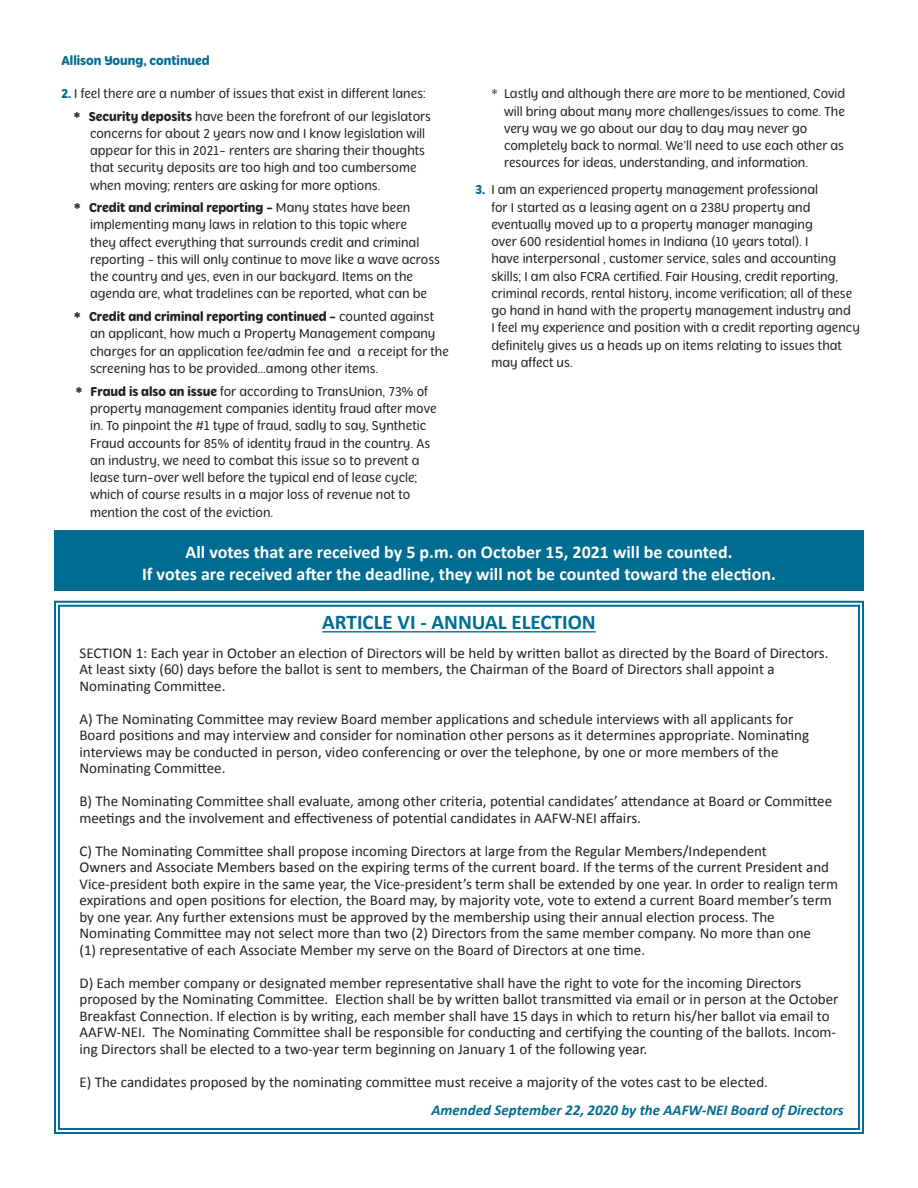
<style>
.page{position:relative;width:918px;height:1188px;background:#fff}
.page>*{position:absolute;margin:0;border:0;box-sizing:border-box;transform-origin:0 0}
.t1{font:700 21px "Calibri";color:#006c92}
.t2{font:700 18px "Calibri";color:#fff}
.t3{font:15px/16.5px "Calibri";color:#231f20}
.t4{font:italic 700 15px "Calibri";color:#006c92}
.t5{font:13.5px "Mithella";color:#231f20}
.t6{font:700 13.5px "Mithella";color:#231f20}
.t7{font:700 13.5px "Mithella";color:#006c92}
.s1{font-weight:700;color:#006c92}
.s2{font-weight:700}
.s3{font-weight:400}
</style>
<div class="page">
<svg style="left:54px;top:600px;width:810px;height:534px"></svg>
<div style="left:54px;top:530px;width:810px;height:61px;background:#006c92"></div>
<p class="t7" style="left:62px;top:53px;width:150px">Allison Young, continued</p>
<p class="t5" style="left:62px;top:86px;width:366px"><span class="s1">2.</span> I feel there are a number of issues that exist in different lanes:</p>
<p class="t5" style="left:74px;top:109px;width:359px"><span class="s2">* Security deposits</span> have been the forefront of our legislators</p>
<p class="t5" style="left:90px;top:126px;width:337px">concerns for about 2 years now and I know legislation will</p>
<p class="t5" style="left:90px;top:143px;width:337px">appear for this in 2021- renters are sharing their thoughts</p>
<p class="t5" style="left:90px;top:160px;width:328px">that security deposits are too high and too cumbersome</p>
<p class="t5" style="left:90px;top:178px;width:292px">when moving; renters are asking for more options.</p>
<p class="t6" style="left:74px;top:200px;width:338px">* Credit and criminal reporting - <span class="s3">Many states have been</span></p>
<p class="t5" style="left:90px;top:217px;width:318px">implementing many laws in relation to this topic where</p>
<p class="t5" style="left:90px;top:235px;width:331px">they affect everything that surrounds credit and criminal</p>
<p class="t5" style="left:90px;top:252px;width:352px">reporting - this will only continue to move like a wave across</p>
<p class="t5" style="left:90px;top:269px;width:325px">the country and yes, even in our backyard. Items on the</p>
<p class="t5" style="left:90px;top:286px;width:339px">agenda are, what tradelines can be reported, what can be</p>
<p class="t6" style="left:74px;top:309px;width:361px">* Credit and criminal reporting continued - <span class="s3">counted against</span></p>
<p class="t5" style="left:90px;top:326px;width:347px">an applicant, how much a Property Management company</p>
<p class="t5" style="left:90px;top:344px;width:360px">charges for an application fee/admin fee and a receipt for the</p>
<p class="t5" style="left:90px;top:361px;width:290px">screening has to be provided…among other items.</p>
<p class="t5" style="left:76px;top:384px;width:354px"><span class="s2">* Fraud is also an issue</span> for according to TransUnion, 73% of</p>
<p class="t5" style="left:90px;top:401px;width:348px">property management companies identity fraud after move</p>
<p class="t5" style="left:90px;top:418px;width:338px">in. To pinpoint the #1 type of fraud, sadly to say, Synthetic</p>
<p class="t5" style="left:90px;top:436px;width:342px">Fraud accounts for 85% of identity fraud in the country. As</p>
<p class="t5" style="left:90px;top:453px;width:331px">an industry, we need to combat this issue so to prevent a</p>
<p class="t5" style="left:90px;top:470px;width:329px">lease turn-over well before the typical end of lease cycle;</p>
<p class="t5" style="left:90px;top:487px;width:322px">which of course results in a major loss of revenue not to</p>
<p class="t5" style="left:90px;top:505px;width:185px">mention the cost of the eviction.</p>
<p class="t5" style="left:491px;top:86px;width:355px">* Lastly and although there are more to be mentioned, Covid</p>
<p class="t5" style="left:504px;top:104px;width:342px">will bring about many more challenges/issues to come. The</p>
<p class="t5" style="left:504px;top:121px;width:305px">very way we go about our day to day may never go</p>
<p class="t5" style="left:504px;top:138px;width:342px">completely back to normal. We’ll need to use each other as</p>
<p class="t5" style="left:504px;top:155px;width:306px">resources for ideas, understanding, and information.</p>
<p class="t5" style="left:476px;top:182px;width:344px"><span class="s1">3.</span> I am an experienced property management professional</p>
<p class="t5" style="left:491px;top:200px;width:321px">for I started as a leasing agent on a 238U property and</p>
<p class="t5" style="left:491px;top:217px;width:323px">eventually moved up to a property manager managing</p>
<p class="t5" style="left:491px;top:234px;width:319px">over 600 residential homes in Indiana (10 years total). I</p>
<p class="t5" style="left:491px;top:251px;width:346px">have interpersonal , customer service, sales and accounting</p>
<p class="t5" style="left:491px;top:269px;width:348px">skills; I am also FCRA certified. Fair Housing, credit reporting,</p>
<p class="t5" style="left:491px;top:286px;width:362px">criminal records, rental history, income verification; all of these</p>
<p class="t5" style="left:491px;top:303px;width:361px">go hand in hand with the property management industry and</p>
<p class="t5" style="left:491px;top:320px;width:370px">I feel my experience and position with a credit reporting agency</p>
<p class="t5" style="left:491px;top:338px;width:352px">definitely gives us a heads up on items relating to issues that</p>
<p class="t5" style="left:491px;top:355px;width:83px">may affect us.</p>
<p class="t2" style="left:186px;top:541px;width:548px">All votes that are received by 5 p.m. on October 15, 2021 will be counted.</p>
<p class="t2" style="left:142px;top:563px;width:635px">If votes are received after the deadline, they will not be counted toward the election.</p>
<p class="t1" style="left:322px;top:609px;width:275px">ARTICLE VI - ANNUAL ELECTION</p>
<p class="t3" style="left:80px;top:645px;width:751px">SECTION 1: Each year in October an election of Directors will be held by written ballot as directed by the Board of Directors.<br>At least sixty (60) days before the ballot is sent to members, the Chairman of the Board of Directors shall appoint a</p>
<p class="t3" style="left:80px;top:678px;width:148px">Nominating Committee.</p>
<p class="t3" style="left:80px;top:711px;width:715px">A) The Nominating Committee may review Board member applications and schedule interviews with all applicants for</p>
<p class="t3" style="left:80px;top:727px;width:731px">Board positions and may interview and consider for nomination other persons as it determines appropriate. Nominating interviews may be conducted in person, video conferencing or over the telephone, by one or more members of the</p>
<p class="t3" style="left:80px;top:760px;width:148px">Nominating Committee.</p>
<p class="t3" style="left:80px;top:793px;width:754px">B) The Nominating Committee shall evaluate, among other criteria, potential candidates’ attendance at Board or Committee</p>
<p class="t3" style="left:80px;top:810px;width:563px">meetings and the involvement and effectiveness of potential candidates in AAFW-NEI affairs.</p>
<p class="t3" style="left:80px;top:843px;width:689px">C) The Nominating Committee shall propose incoming Directors at large from the Regular Members/Independent</p>
<p class="t3" style="left:80px;top:859px;width:760px">Owners and Associate Members based on the expiring terms of the current board. If the terms of the current President and Vice-president both expire in the same year, the Vice-president’s term shall be extended by one year. In order to realign term expirations and open positions for election, the Board may, by majority vote, vote to extend a current Board member’s term by one year. Any further extensions must be approved by the membership using their annual election process. The</p>
<p class="t3" style="left:80px;top:925px;width:733px">Nominating Committee may not select more than two (2) Directors from the same member company. No more than one</p>
<p class="t3" style="left:80px;top:942px;width:567px">(1) representative of each Associate Member my serve on the Board of Directors at one time.</p>
<p class="t3" style="left:80px;top:975px;width:761px">D) Each member company or designated member representative shall have the right to vote for the incoming Directors proposed by the Nominating Committee. Election shall be by written ballot transmitted via email or in person at the October Breakfast Connection. If election is by writing, each member shall have 15 days in which to return his/her ballot via email to AAFW-NEI. The Nominating Committee shall be responsible for conducting and certifying the counting of the ballots. Incom&shy;ing Directors shall be elected to a two-year term beginning on January 1 of the following year.</p>
<p class="t3" style="left:80px;top:1074px;width:690px">E) The candidates proposed by the nominating committee must receive a majority of the votes cast to be elected.</p>
<p class="t4" style="left:431px;top:1101px;width:414px">Amended September 22, 2020 by the AAFW-NEI Board of Directors</p>
</div>
